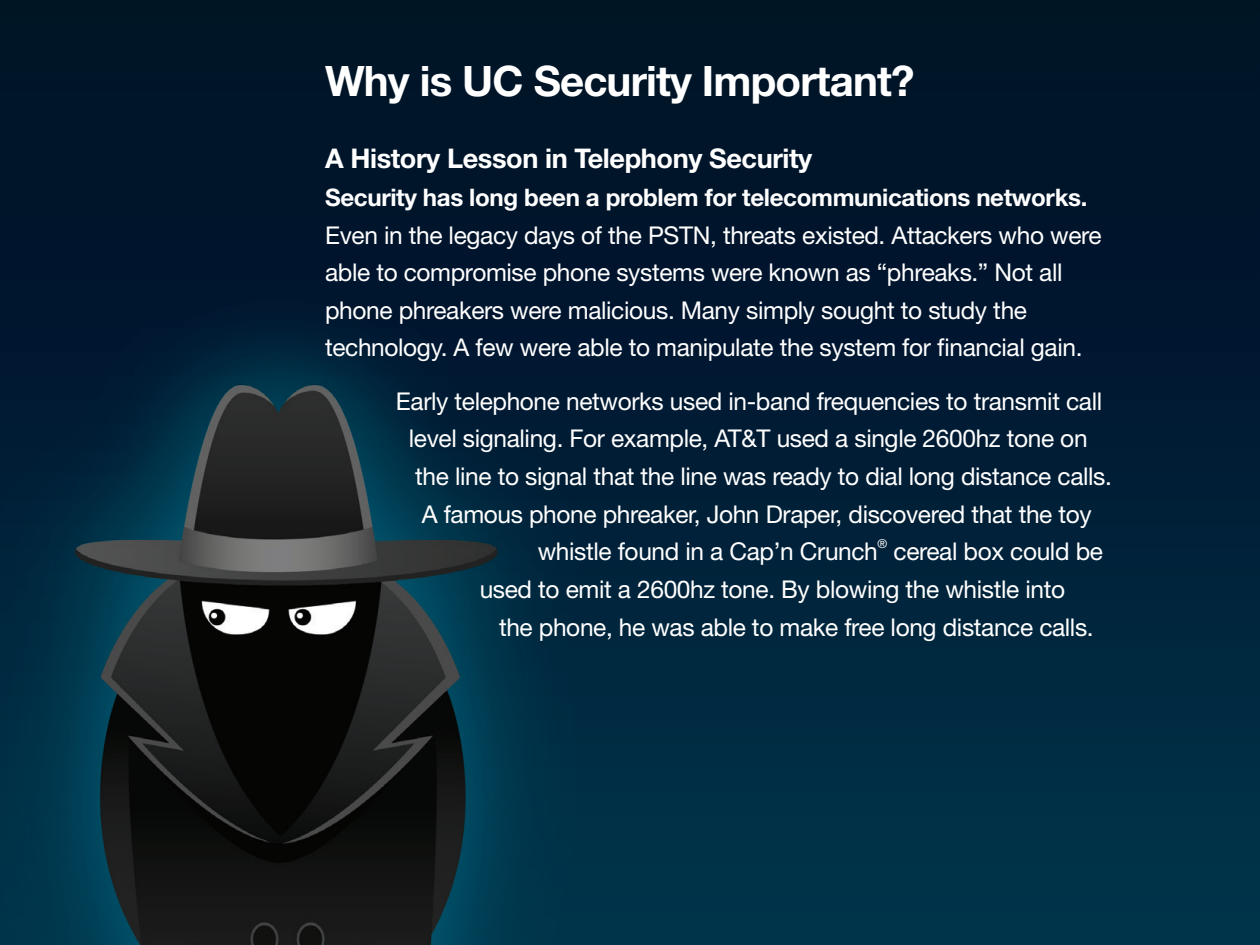
<style>
.page{position:relative;width:1260px;height:945px;background:#fff}
.page>*{position:absolute;margin:0;border:0;box-sizing:border-box;transform-origin:0 0}
.Section_Head{font:700 42px "Helvetica Neue";letter-spacing:-.02em;color:#fff}
.Big_Bold_Type{font:700 27.12px "Helvetica Neue";letter-spacing:-.015em;color:#fff}
.New_Larger_Type{font:24.5px/37.6px "Helvetica Neue";letter-spacing:-.015em;color:#fff}
.New_Larger_Type-2{font:700 24.15px "Helvetica Neue";letter-spacing:-.015em;color:#fff}
.New_Larger_Type-3{font:12.25px "Helvetica Neue";color:#fff}
</style>
<div class="page">
<img style="left:0;top:0;width:1260px;height:945px">
<p class="Section_Head" style="left:325px;top:55px;width:591px">Why is UC Security Important?</p>
<p class="Big_Bold_Type" style="left:325px;top:142px;width:489px">A History Lesson in Telephony Security</p>
<p class="New_Larger_Type-2" style="left:325px;top:182px;width:764px">Security has long been a problem for telecommunications networks.</p>
<p class="New_Larger_Type" style="left:325px;top:216px;width:778px">Even in the legacy days of the PSTN, threats existed. Attackers who were able to compromise phone systems were known as “phreaks.” Not all phone phreakers were malicious. Many simply sought to study the</p>
<p class="New_Larger_Type" style="left:325px;top:329px;width:759px">technology. A few were able to manipulate the system for financial gain.</p>
<p class="New_Larger_Type" style="left:396px;top:382px;width:708px">Early telephone networks used in-band frequencies to transmit call</p>
<p class="New_Larger_Type" style="left:409px;top:420px;width:680px">level signaling. For example, AT&amp;T used a single 2600hz tone on</p>
<p class="New_Larger_Type" style="left:415px;top:457px;width:698px">the line to signal that the line was ready to dial long distance calls.</p>
<p class="New_Larger_Type" style="left:422px;top:495px;width:672px">A famous phone phreaker, John Draper, discovered that the toy</p>
<p class="New_Larger_Type" style="left:538px;top:532px;width:342px">whistle found in a Cap’n Crunch</p>
<p class="New_Larger_Type-3" style="left:878px;top:536px;width:11px">®</p>
<p class="New_Larger_Type" style="left:894px;top:532px;width:211px">cereal box could be</p>
<p class="New_Larger_Type" style="left:480px;top:570px;width:587px">used to emit a 2600hz tone. By blowing the whistle into</p>
<p class="New_Larger_Type" style="left:499px;top:608px;width:596px">the phone, he was able to make free long distance calls.</p>
</div>
